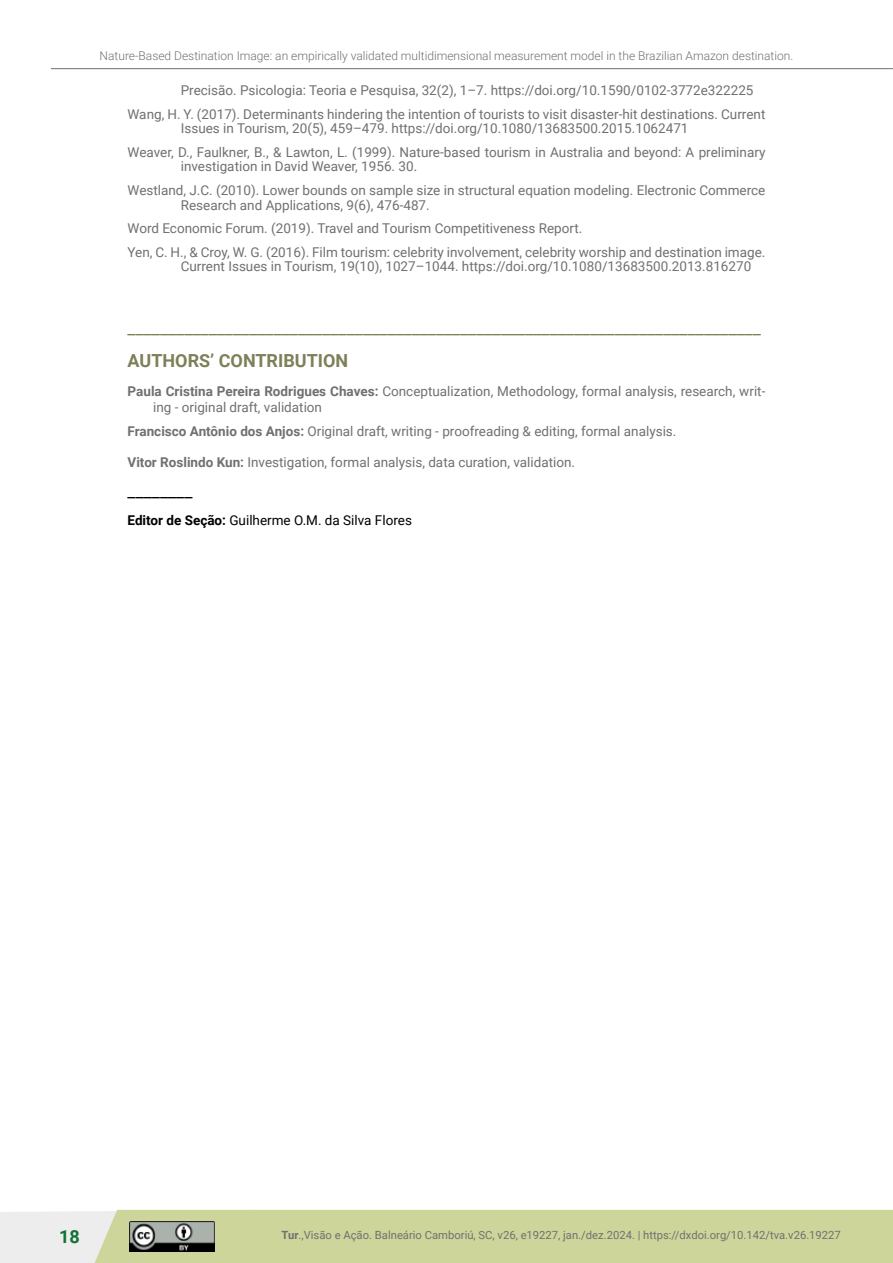
<style>
.page{position:relative;width:893px;height:1263px;background:#fff}
.page>*{position:absolute;margin:0;border:0;box-sizing:border-box;transform-origin:0 0}
.t1{font:18px "Roboto";color:#7e8058}
.t2{font:700 18px "Roboto";color:#7e8058}
.t3{font:18px "Roboto";color:#000}
.t4{font:700 18px "Roboto";color:#127237}
.t5{font:13.5px/23.5px "Roboto";color:#70706f}
.t6{font:13.5px "Roboto";color:#000}
.t7{font:300 12px "Roboto";color:#70706f}
.t8{font:11.25px "Roboto";color:#70706f}
.s1{font-weight:700}
</style>
<div class="page">
<svg style="left:0;top:1210px;width:893px;height:53px;background:#d1d7a5"></svg>
<img style="left:129px;top:1221px;width:86px;height:30px">
<hr style="left:51px;top:68px;width:842px;height:1px;background:#70706f">
<p class="t7" style="left:100px;top:47px;width:695px">Nature-Based Destination Image: an empirically validated multidimensional measurement model in the Brazilian Amazon destination.</p>
<p class="t5" style="left:128px;top:78px;width:639px;text-indent:53px">Precisão. Psicologia: Teoria e Pesquisa, 32(2), 1–7. https://doi.org/10.1590/0102-3772e322225<br>Wang, H. Y. (2017). Determinants hindering the intention of tourists to visit disaster-hit destinations. Current</p>
<p class="t5" style="left:128px;top:116px;width:639px;text-indent:53px">Issues in Tourism, 20(5), 459–479. https://doi.org/10.1080/13683500.2015.1062471<br>Weaver, D., Faulkner, B., &amp; Lawton, L. (1999). Nature-based tourism in Australia and beyond: A preliminary</p>
<p class="t5" style="left:128px;top:154px;width:639px;text-indent:53px">investigation in David Weaver, 1956. 30.<br>Westland, J.C. (2010). Lower bounds on sample size in structural equation modeling. Electronic Commerce</p>
<p class="t5" style="left:128px;top:193px;width:639px;text-indent:53px">Research and Applications, 9(6), 476-487.<br>Word Economic Forum. (2019). Travel and Tourism Competitiveness Report.<br>Yen, C. H., &amp; Croy, W. G. (2016). Film tourism: celebrity involvement, celebrity worship and destination image.</p>
<p class="t5" style="left:181px;top:254px;width:572px">Current Issues in Tourism, 19(10), 1027–1044. https://doi.org/10.1080/13683500.2013.816270</p>
<h1 class="t1" style="left:128px;top:315px;width:635px">______________________________________________________________________________</h1>
<h1 class="t2" style="left:128px;top:348px;width:222px">AUTHORS’ CONTRIBUTION</h1>
<p class="t5" style="left:153px;top:382px;width:614px;line-height:16.2px;text-indent:-26px"><span class="s1">Paula Cristina Pereira Rodrigues Chaves:</span> Conceptualization, Methodology, formal analysis, research, writ&shy;ing - original draft, validation</p>
<p class="t5" style="left:128px;top:419px;width:550px"><span class="s1">Francisco Antônio dos Anjos:</span> Original draft, writing - proofreading &amp; editing, formal analysis.</p>
<p class="t5" style="left:128px;top:449px;width:449px"><span class="s1">Vitor Roslindo Kun:</span> Investigation, formal analysis, data curation, validation.</p>
<h1 class="t3" style="left:128px;top:478px;width:66px">________</h1>
<p class="t6" style="left:128px;top:511px;width:286px"><span class="s1">Editor de Seção:</span> Guilherme O.M. da Silva Flores</p>
<h1 class="t4" style="left:59px;top:1224px;width:22px">18</h1>
<p class="t8" style="left:281px;top:1226px;width:561px"><span class="s1">Tur</span>.,Visão e Ação. Balneário Camboriú, SC, v26, e19227, jan./dez.2024. | https://dxdoi.org/10.142/tva.v26.19227</p>
</div>
